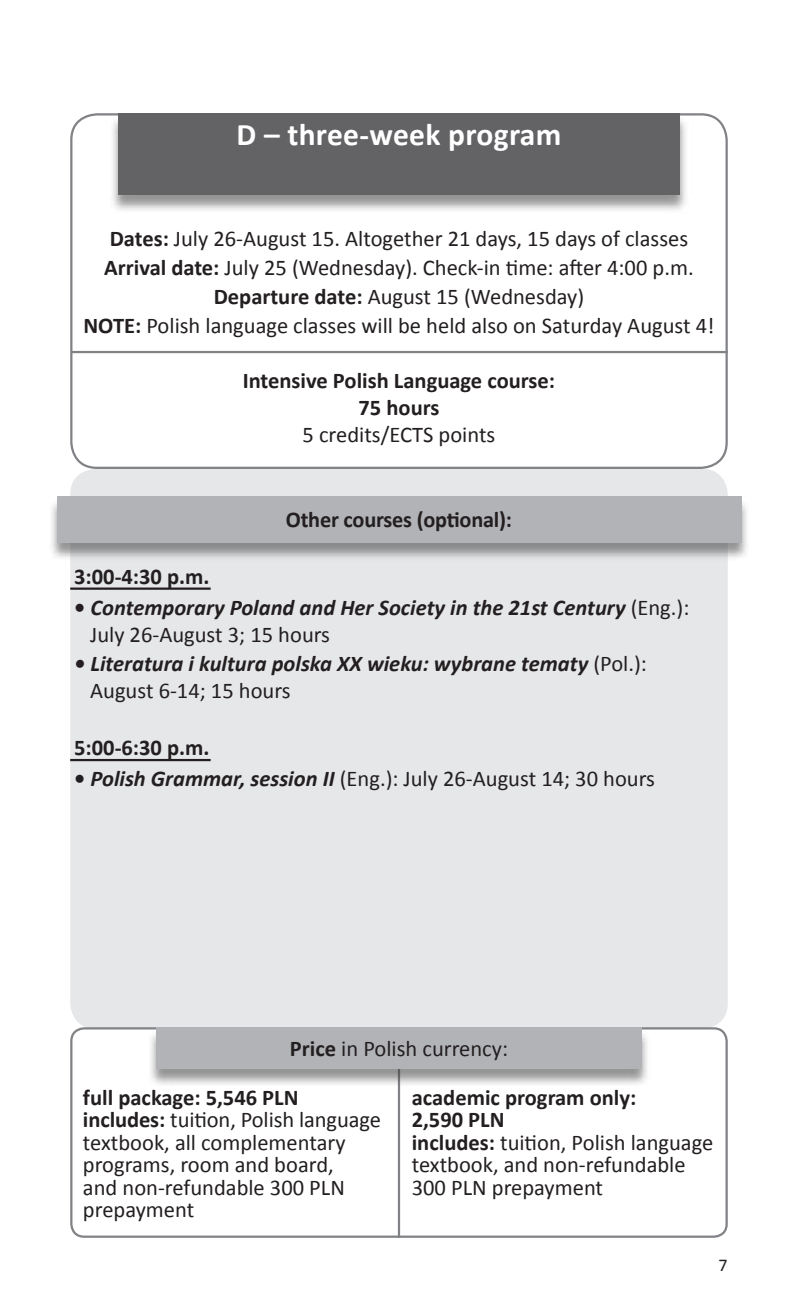
<style>
.page{position:relative;width:798px;height:1308px;background:#fff}
.page>*{position:absolute;margin:0;border:0;box-sizing:border-box;transform-origin:0 0}
.t1{font:700 31.5px "Calibri";letter-spacing:.01em;color:#fff}
.t2{font:22.5px/22.5px "Calibri";color:#231f20}
.t3{font:italic 700 22.5px/27px "Calibri";color:#231f20}
.t4{font:700 22.5px/27px "Calibri";color:#231f20;text-align:center}
.t5{font:18px "Calibri";color:#231f20}
.s1{font-weight:700}
.s2{font-style:normal}
.s3{font-weight:400;font-style:normal}
.s4{font-weight:700;font-style:italic}
</style>
<div class="page">
<div style="left:70px;top:469px;width:657px;height:559px;background:#e6e7e9;border-radius:26px"></div>
<div style="left:109px;top:114px;width:588px;height:108px;background:#3e3e3f;opacity:.55"></div>
<div style="left:118px;top:113px;width:561px;height:82px;background:#636366"></div>
<div style="left:48px;top:497px;width:711px;height:72px;background:#3e3e3f;opacity:.55"></div>
<div style="left:57px;top:496px;width:683px;height:46px;background:#b2b3b7"></div>
<hr style="left:71px;top:351px;width:656px;height:2px;background:#808285">
<hr style="left:70px;top:587px;width:140px;height:3px;background:#231f20">
<hr style="left:70px;top:759px;width:140px;height:2px;background:#231f20">
<hr style="left:397px;top:1030px;width:3px;height:207px;background:#808285">
<div style="left:70px;top:1027px;width:657px;height:210px;border:2px solid #808285;border-radius:13px"></div>
<div style="left:148px;top:1028px;width:511px;height:67px;background:#3e3e3f;opacity:.55"></div>
<div style="left:156px;top:1027px;width:485px;height:41px;background:#b2b3b7"></div>
<h1 class="t1" style="left:236px;top:115px;width:326px">D – three-week program</h1>
<p class="t2" style="left:83px;top:223px;width:632px;line-height:29.2px;text-align:center"><span class="s1">Dates:</span> July 26-August 15. Altogether 21 days, 15 days of classes <span class="s1">Arrival date:</span> July 25 (Wednesday). Check-in time: after 4:00 p.m.<br><span class="s1">Departure date:</span> August 15 (Wednesday)<br><span class="s1">NOTE:</span> Polish language classes will be held also on Saturday August 4!</p>
<p class="t4" style="left:243px;top:367px;width:314px">Intensive Polish Language course:<br>75 hours</p>
<p class="t2" style="left:302px;top:423px;width:194px">5 credits/ECTS points</p>
<p class="t4" style="left:286px;top:506px;width:227px">Other courses (optional):</p>
<p class="t4" style="left:74px;top:562px;width:137px">3:00-4:30 p.m.</p>
<p class="t3" style="left:90px;top:594px;width:600px;text-indent:-16px"><span class="s2">•</span> Contemporary Poland and Her Society in the 21st Century <span class="s3">(Eng.):<br>July 26-August 3; 15 hours</span></p>
<p class="t3" style="left:90px;top:650px;width:558px;text-indent:-16px">• Literatura i kultura polska XX wieku: wybrane tematy <span class="s3">(Pol.):<br>August 6-14; 15 hours</span></p>
<p class="t4" style="left:74px;top:733px;width:137px">5:00-6:30 p.m.</p>
<p class="t2" style="left:74px;top:767px;width:582px"><span class="s1">•</span> <span class="s4">Polish Grammar, session II</span> (Eng.): July 26-August 14; 30 hours</p>
<p class="t2" style="left:290px;top:1037px;width:219px"><span class="s1">Price</span> in Polish currency:</p>
<p class="t2" style="left:83px;top:1086px;width:299px"><span class="s1">full package: 5,546 PLN includes:</span> tuition, Polish language textbook, all complementary programs, room and board,<br>and non-refundable 300 PLN prepayment</p>
<p class="t2" style="left:411px;top:1086px;width:303px"><span class="s1">academic program only:<br>2,590 PLN<br>includes:</span> tuition, Polish language textbook, and non-refundable<br>300 PLN prepayment</p>
<p class="t5" style="left:718px;top:1253px;width:11px">7</p>
</div>
